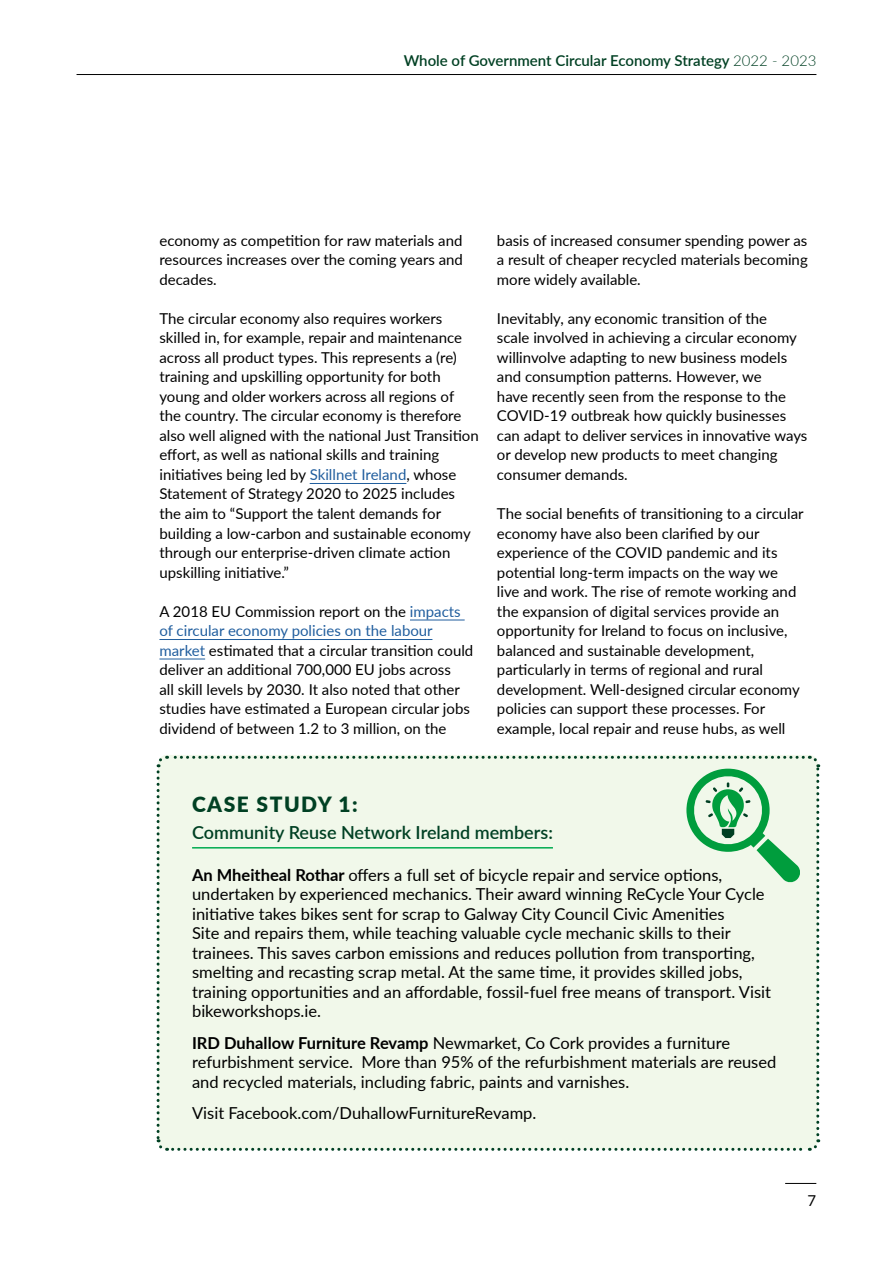
<style>
.page{position:relative;width:893px;height:1263px;background:#fff}
.page>*{position:absolute;margin:0;border:0;box-sizing:border-box;transform-origin:0 0}
.t1{font:900 21px "Lato";letter-spacing:.07em;color:#004023}
.t2{font:600 18px "Lato";color:#004023}
.t3{font:16.5px/19.5px "Lato";color:#000}
.t4{font:15px/19.5px "Lato";color:#000}
.t5{font:600 15px "Lato";color:#004023}
.s1{font-weight:300}
.s2{color:#215e9e}
.s3{font-weight:700}
</style>
<div class="page">
<hr style="left:77px;top:74px;width:739px;height:1px;background:#000">
<hr style="left:785px;top:1183px;width:31px;height:1px;background:#000">
<hr style="left:310px;top:483px;width:96px;height:1px;background:#215e9e">
<hr style="left:410px;top:620px;width:55px;height:1px;background:#215e9e">
<hr style="left:159px;top:639px;width:273px;height:1px;background:#215e9e">
<hr style="left:159px;top:659px;width:46px;height:1px;background:#215e9e">
<div style="left:156px;top:755px;width:665px;height:396px;background:#f1f8ea"></div>
<p class="t5" style="left:404px;top:50px;width:414px">Whole of Government Circular Economy Strategy <span class="s1">2022 - 2023</span></p>
<p class="t4" style="left:159px;top:230px;width:305px;text-align:justify">economy as competition for raw materials and resources increases over the coming years and decades.</p>
<p class="t4" style="left:159px;top:308px;width:321px">The circular economy also requires workers skilled in, for example, repair and maintenance across all product types. This represents a (re) training and upskilling opportunity for both young and older workers across all regions of the country. The circular economy is therefore also well aligned with the national Just Transition effort, as well as national skills and training initiatives being led by <span class="s2">Skillnet Ireland</span>, whose Statement of Strategy 2020 to 2025 includes the aim to “Support the talent demands for building a low-carbon and sustainable economy through our enterprise-driven climate action upskilling initiative.”</p>
<p class="t4" style="left:159px;top:601px;width:315px">A 2018 EU Commission report on the <span class="s2">impacts of circular economy policies on the labour market</span> estimated that a circular transition could deliver an additional 700,000 EU jobs across<br>all skill levels by 2030. It also noted that other studies have estimated a European circular jobs dividend of between 1.2 to 3 million, on the</p>
<p class="t4" style="left:497px;top:230px;width:312px;text-align:justify">basis of increased consumer spending power as a result of cheaper recycled materials becoming more widely available.</p>
<p class="t4" style="left:497px;top:308px;width:312px">Inevitably, any economic transition of the<br>scale involved in achieving a circular economy will involve adapting to new business models and consumption patterns. However, we<br>have recently seen from the response to the COVID-19 outbreak how quickly businesses can adapt to deliver services in innovative ways or develop new products to meet changing consumer demands.</p>
<p class="t4" style="left:497px;top:503px;width:308px">The social benefits of transitioning to a circular economy have also been clarified by our experience of the COVID pandemic and its potential long-term impacts on the way we live and work. The rise of remote working and the expansion of digital services provide an opportunity for Ireland to focus on inclusive, balanced and sustainable development, particularly in terms of regional and rural development. Well-designed circular economy policies can support these processes. For example, local repair and reuse hubs, as well</p>
<h1 class="t1" style="left:192px;top:788px;width:167px">CASE STUDY 1:</h1>
<p class="t2" style="left:192px;top:819px;width:362px">Community Reuse Network Ireland members:</p>
<p class="t3" style="left:192px;top:864px;width:580px"><span class="s3">An Mheitheal Rothar</span> offers a full set of bicycle repair and service options, undertaken by experienced mechanics. Their award winning ReCycle Your Cycle initiative takes bikes sent for scrap to Galway City Council Civic Amenities<br>Site and repairs them, while teaching valuable cycle mechanic skills to their trainees. This saves carbon emissions and reduces pollution from transporting, smelting and recasting scrap metal. At the same time, it provides skilled jobs, training opportunities and an affordable, fossil-fuel free means of transport. Visit bikeworkshops.ie.</p>
<p class="t3" style="left:192px;top:1032px;width:586px"><span class="s3">IRD Duhallow Furniture Revamp</span> Newmarket, Co Cork provides a furniture refurbishment service. More than 95% of the refurbishment materials are reused and recycled materials, including fabric, paints and varnishes.</p>
<p class="t3" style="left:192px;top:1103px;width:346px">Visit Facebook.com/DuhallowFurnitureRevamp.</p>
<p class="t4" style="left:807px;top:1190px;width:10px">7</p>
</div>
